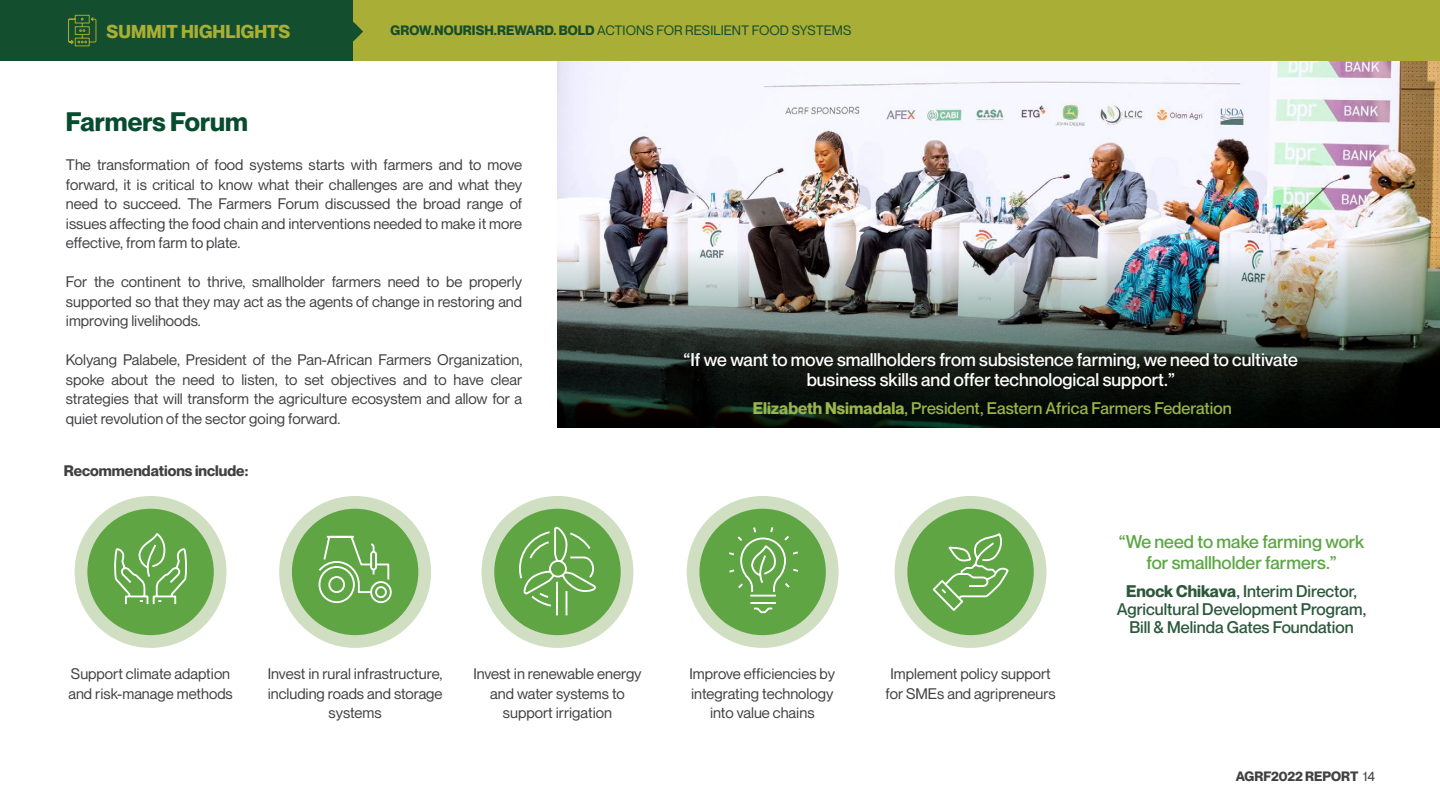
<style>
.page{position:relative;width:1440px;height:810px;background:#fff}
.page>*{position:absolute;margin:0;border:0;box-sizing:border-box;transform-origin:0 0}
.t1{font:700 26.25px "Neue Montreal";color:#074c2f}
.t2{font:700 18.3px "Neue Montreal";color:#a9ae36}
.t3{font:500 18px/20.2px "Neue Montreal";color:#fff;text-align:center}
.t4{font:500 18px/20.2px "Neue Montreal";color:#5ca645;text-align:center}
.t5{font:500 16.5px/18px "Neue Montreal";color:#2c583b;text-align:center}
.t6{font:500 16.5px "Neue Montreal";color:#9bb44b}
.t7{font:15px/19.5px "Neue Montreal";color:#414042;text-align:center}
.t8{font:700 15px "Neue Montreal";color:#414042}
.t9{font:13.35px "Neue Montreal";letter-spacing:-.005em;color:#164d2f}
.t10{font:700 13.35px "Neue Montreal";color:#414042}
.s1{font-weight:700}
.s2{font-weight:400}
</style>
<div class="page">
<img style="left:557px;top:60px;width:883px;height:190px">
<div style="left:0;top:0;width:353px;height:60px;background:#134e2f"></div>
<div style="left:353px;top:0;width:1087px;height:60px;background:#a9ae36"></div>
<svg style="left:353px;top:22px;width:10px;height:19px"></svg>
<svg style="left:68px;top:15px;width:29px;height:32px"></svg>
<div style="left:75px;top:496px;width:152px;height:152px;background:#d0dfc2;border-radius:50%"></div>
<div style="left:87px;top:509px;width:127px;height:126px;background:#5fa544;border-radius:50%"></div>
<svg style="left:114px;top:533px;width:73px;height:72px"></svg>
<div style="left:279px;top:496px;width:152px;height:152px;background:#d0dfc2;border-radius:50%"></div>
<div style="left:292px;top:509px;width:126px;height:126px;background:#5fa544;border-radius:50%"></div>
<div style="left:482px;top:496px;width:151px;height:152px;background:#d0dfc2;border-radius:50%"></div>
<div style="left:494px;top:509px;width:127px;height:126px;background:#5fa544;border-radius:50%"></div>
<svg style="left:519px;top:526px;width:77px;height:90px"></svg>
<div style="left:687px;top:496px;width:152px;height:152px;background:#d0dfc2;border-radius:50%"></div>
<div style="left:699px;top:509px;width:127px;height:126px;background:#5fa544;border-radius:50%"></div>
<svg style="left:729px;top:527px;width:70px;height:87px"></svg>
<div style="left:895px;top:496px;width:152px;height:152px;background:#d0dfc2;border-radius:50%"></div>
<div style="left:907px;top:509px;width:127px;height:126px;background:#5fa544;border-radius:50%"></div>
<svg style="left:932px;top:533px;width:77px;height:78px"></svg>
<img style="left:557px;top:250px;width:883px;height:177px">
<svg style="left:318px;top:535px;width:74px;height:69px"></svg>
<p class="t2" style="left:107px;top:20px;width:185px">SUMMIT HIGHLIGHTS</p>
<p class="t9" style="left:391px;top:23px;width:462px"><span class="s1">GROW.NOURISH.REWARD. BOLD</span> ACTIONS FOR RESILIENT FOOD SYSTEMS</p>
<h1 class="t1" style="left:66px;top:106px;width:183px">Farmers Forum</h1>
<p class="t7" style="left:66px;top:155px;width:458px;text-align:justify">The transformation of food systems starts with farmers and to move forward, it is critical to know what their challenges are and what they need to succeed. The Farmers Forum discussed the broad range of issues affecting the food chain and interventions needed to make it more effective, from farm to plate.</p>
<p class="t7" style="left:66px;top:272px;width:458px;text-align:justify">For the continent to thrive, smallholder farmers need to be properly supported so that they may act as the agents of change in restoring and improving livelihoods.</p>
<p class="t7" style="left:66px;top:350px;width:458px;text-align:justify">Kolyang Palabele, President of the Pan-African Farmers Organization, spoke about the need to listen, to set objectives and to have clear strategies that will transform the agriculture ecosystem and allow for a quiet revolution of the sector going forward.</p>
<p class="t8" style="left:64px;top:461px;width:186px">Recommendations include:</p>
<p class="t3" style="left:684px;top:349px;width:616px">“If we want to move smallholders from subsistence farming, we need to cultivate business skills and offer technological support.”</p>
<p class="t6" style="left:753px;top:399px;width:480px"><span class="s1">Elizabeth Nsimadala</span>, President, Eastern Africa Farmers Federation</p>
<p class="t4" style="left:1119px;top:532px;width:247px">“We need to make farming work for smallholder farmers.”</p>
<p class="t5" style="left:1117px;top:583px;width:251px"><span class="s1">Enock Chikava</span>, Interim Director,<br>Agricultural Development Program,<br>Bill &amp; Melinda Gates Foundation</p>
<p class="t7" style="left:68px;top:664px;width:166px;text-align:left">Support climate adaption and risk-manage methods</p>
<p class="t7" style="left:268px;top:664px;width:176px">Invest in rural infrastructure, including roads and storage systems</p>
<p class="t7" style="left:473px;top:664px;width:170px">Invest in renewable energy and water systems to support irrigation</p>
<p class="t7" style="left:690px;top:664px;width:147px">Improve efficiencies by integrating technology into value chains</p>
<p class="t7" style="left:886px;top:664px;width:172px">Implement policy support for SMEs and agripreneurs</p>
<p class="t10" style="left:1236px;top:768px;width:141px">AGRF2022 REPORT <span class="s2">14</span></p>
</div>
